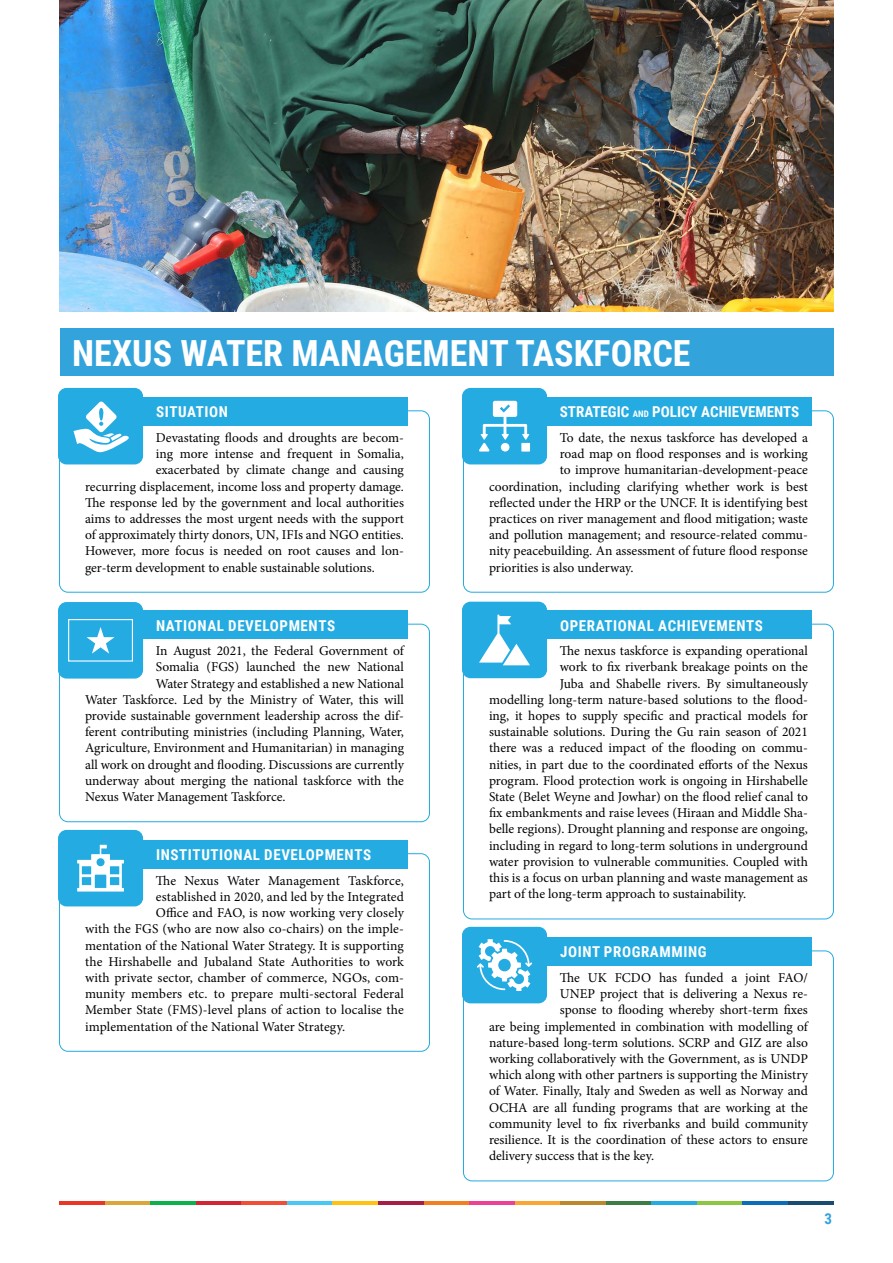
<style>
.page{position:relative;width:893px;height:1263px;background:#fff}
.page>*{position:absolute;margin:0;border:0;box-sizing:border-box;transform-origin:0 0}
.t1{font:700 36px "Roboto Condensed";color:#fff}
.t2{font:700 15px "Roboto Condensed";letter-spacing:.04em;color:#fff}
.t3{font:700 15px "Roboto Condensed";color:#fff}
.t4{font:700 15px "Roboto Condensed";color:#33a3dc}
.t5{font:13.5px "Minion Pro";color:#000}
.s1{font-size:9px}
</style>
<div class="page">
<hr style="left:60px;top:1201px;width:45px;height:4px;background:#eb3526">
<hr style="left:105px;top:1201px;width:46px;height:4px;background:#dba73c">
<hr style="left:151px;top:1201px;width:45px;height:4px;background:#0db14b">
<hr style="left:196px;top:1201px;width:46px;height:4px;background:#d12434">
<hr style="left:242px;top:1201px;width:45px;height:4px;background:#f04e39">
<hr style="left:287px;top:1201px;width:46px;height:4px;background:#49c8f5">
<hr style="left:333px;top:1201px;width:45px;height:4px;background:#ffc212">
<hr style="left:378px;top:1201px;width:46px;height:4px;background:#a71d45">
<hr style="left:424px;top:1201px;width:45px;height:4px;background:#f28021">
<hr style="left:469px;top:1201px;width:46px;height:4px;background:#ee4194">
<hr style="left:515px;top:1201px;width:45px;height:4px;background:#faa634">
<hr style="left:560px;top:1201px;width:46px;height:4px;background:#bb892c">
<hr style="left:606px;top:1201px;width:45px;height:4px;background:#3b7d46">
<hr style="left:651px;top:1201px;width:46px;height:4px;background:#24abe2">
<hr style="left:697px;top:1201px;width:45px;height:4px;background:#8dc640">
<hr style="left:742px;top:1201px;width:46px;height:4px;background:#0b6db7">
<hr style="left:788px;top:1201px;width:45px;height:4px;background:#194c6f">
<img style="left:60px;top:0;width:773px;height:312px">
<div style="left:60px;top:329px;width:773px;height:47px;background:#33a3dc"></div>
<div style="left:60px;top:397px;width:348px;height:28px;background:#24abe2"></div>
<svg style="left:59px;top:410px;width:371px;height:183px"></svg>
<div style="left:60px;top:610px;width:348px;height:29px;background:#24abe2"></div>
<svg style="left:59px;top:623px;width:371px;height:199px"></svg>
<div style="left:60px;top:840px;width:348px;height:28px;background:#24abe2"></div>
<svg style="left:59px;top:853px;width:371px;height:199px"></svg>
<div style="left:463px;top:397px;width:349px;height:28px;background:#24abe2"></div>
<svg style="left:463px;top:410px;width:371px;height:183px"></svg>
<div style="left:463px;top:610px;width:349px;height:29px;background:#24abe2"></div>
<svg style="left:463px;top:623px;width:371px;height:297px"></svg>
<div style="left:463px;top:937px;width:349px;height:28px;background:#24abe2"></div>
<svg style="left:463px;top:950px;width:371px;height:232px"></svg>
<div style="left:58px;top:388px;width:85px;height:76px;background:#24abe2;border-radius:9px"></div>
<svg style="left:74px;top:401px;width:55px;height:52px"></svg>
<div style="left:58px;top:602px;width:85px;height:77px;background:#24abe2;border-radius:9px"></div>
<div style="left:58px;top:830px;width:85px;height:76px;background:#24abe2;border-radius:9px"></div>
<div style="left:462px;top:388px;width:85px;height:76px;background:#24abe2;border-radius:9px"></div>
<div style="left:462px;top:602px;width:85px;height:76px;background:#24abe2;border-radius:9px"></div>
<div style="left:462px;top:927px;width:85px;height:76px;background:#24abe2;border-radius:9px"></div>
<div style="left:68px;top:619px;width:65px;height:42px;border:1px solid #fff"></div>
<svg style="left:87px;top:627px;width:28px;height:27px"></svg>
<svg style="left:77px;top:845px;width:47px;height:46px"></svg>
<svg style="left:521px;top:443px;width:9px;height:9px"></svg>
<svg style="left:479px;top:401px;width:50px;height:50px"></svg>
<svg style="left:477px;top:939px;width:55px;height:52px"></svg>
<svg style="left:479px;top:614px;width:51px;height:51px"></svg>
<h1 class="t1" style="left:72px;top:328px;width:620px">NEXUS WATER MANAGEMENT TASKFORCE</h1>
<p class="t2" style="left:156px;top:401px;width:74px">SITUATION</p>
<p class="t5" style="left:156px;top:428px;width:250px">Devastating floods and droughts are becom-</p>
<p class="t5" style="left:156px;top:445px;width:250px">ing more intense and frequent in Somalia,</p>
<p class="t5" style="left:156px;top:461px;width:250px">exacerbated by climate change and causing</p>
<p class="t5" style="left:85px;top:477px;width:320px">recurring displacement, income loss and property damage.</p>
<p class="t5" style="left:85px;top:493px;width:320px">The response led by the government and local authorities</p>
<p class="t5" style="left:85px;top:509px;width:320px">aims to addresses the most urgent needs with the support</p>
<p class="t5" style="left:85px;top:526px;width:320px">of approximately thirty donors, UN, IFIs and NGO entities.</p>
<p class="t5" style="left:85px;top:542px;width:320px">However, more focus is needed on root causes and lon-</p>
<p class="t5" style="left:85px;top:558px;width:291px">ger-term development to enable sustainable solutions.</p>
<p class="t3" style="left:560px;top:401px;width:241px">STRATEGIC <span class="s1">AND</span> POLICY ACHIEVEMENTS</p>
<p class="t5" style="left:560px;top:428px;width:250px">To date, the nexus taskforce has developed a</p>
<p class="t5" style="left:560px;top:445px;width:250px">road map on flood responses and is working</p>
<p class="t5" style="left:560px;top:461px;width:250px">to improve humanitarian-development-peace</p>
<p class="t5" style="left:489px;top:477px;width:320px">coordination, including clarifying whether work is best</p>
<p class="t5" style="left:489px;top:493px;width:320px">reflected under the HRP or the UNCF. It is identifying best</p>
<p class="t5" style="left:489px;top:509px;width:320px">practices on river management and flood mitigation; waste</p>
<p class="t5" style="left:489px;top:526px;width:320px">and pollution management; and resource-related commu-</p>
<p class="t5" style="left:489px;top:542px;width:320px">nity peacebuilding. An assessment of future flood response</p>
<p class="t5" style="left:489px;top:558px;width:146px">priorities is also underway.</p>
<p class="t2" style="left:156px;top:615px;width:181px">NATIONAL DEVELOPMENTS</p>
<p class="t5" style="left:156px;top:642px;width:250px">In August 2021, the Federal Government of</p>
<p class="t5" style="left:156px;top:658px;width:250px">Somalia (FGS) launched the new National</p>
<p class="t5" style="left:156px;top:674px;width:250px">Water Strategy and established a new National</p>
<p class="t5" style="left:85px;top:690px;width:320px">Water Taskforce. Led by the Ministry of Water, this will</p>
<p class="t5" style="left:85px;top:707px;width:320px">provide sustainable government leadership across the dif-</p>
<p class="t5" style="left:85px;top:723px;width:320px">ferent contributing ministries (including Planning, Water,</p>
<p class="t5" style="left:85px;top:739px;width:320px">Agriculture, Environment and Humanitarian) in managing</p>
<p class="t5" style="left:85px;top:755px;width:320px">all work on drought and flooding. Discussions are currently</p>
<p class="t5" style="left:85px;top:771px;width:320px">underway about merging the national taskforce with the</p>
<p class="t5" style="left:85px;top:788px;width:202px">Nexus Water Management Taskforce.</p>
<p class="t2" style="left:156px;top:844px;width:217px">INSTITUTIONAL DEVELOPMENTS</p>
<p class="t5" style="left:156px;top:871px;width:250px">The Nexus Water Management Taskforce,</p>
<p class="t5" style="left:156px;top:888px;width:250px">established in 2020, and led by the Integrated</p>
<p class="t5" style="left:156px;top:904px;width:250px">Office and FAO, is now working very closely</p>
<p class="t5" style="left:85px;top:920px;width:320px">with the FGS (who are now also co-chairs) on the imple-</p>
<p class="t5" style="left:85px;top:936px;width:320px">mentation of the National Water Strategy. It is supporting</p>
<p class="t5" style="left:85px;top:952px;width:320px">the Hirshabelle and Jubaland State Authorities to work</p>
<p class="t5" style="left:85px;top:969px;width:320px">with private sector, chamber of commerce, NGOs, com-</p>
<p class="t5" style="left:85px;top:985px;width:320px">munity members etc. to prepare multi-sectoral Federal</p>
<p class="t5" style="left:85px;top:1001px;width:320px">Member State (FMS)-level plans of action to localise the</p>
<p class="t5" style="left:85px;top:1017px;width:262px">implementation of the National Water Strategy.</p>
<p class="t2" style="left:560px;top:615px;width:204px">OPERATIONAL ACHIEVEMENTS</p>
<p class="t5" style="left:560px;top:642px;width:250px">The nexus taskforce is expanding operational</p>
<p class="t5" style="left:560px;top:658px;width:250px">work to fix riverbank breakage points on the</p>
<p class="t5" style="left:560px;top:674px;width:250px">Juba and Shabelle rivers. By simultaneously</p>
<p class="t5" style="left:489px;top:690px;width:320px">modelling long-term nature-based solutions to the flood-</p>
<p class="t5" style="left:489px;top:707px;width:320px">ing, it hopes to supply specific and practical models for</p>
<p class="t5" style="left:489px;top:723px;width:320px">sustainable solutions. During the Gu rain season of 2021</p>
<p class="t5" style="left:489px;top:739px;width:320px">there was a reduced impact of the flooding on commu-</p>
<p class="t5" style="left:489px;top:755px;width:320px">nities, in part due to the coordinated efforts of the Nexus</p>
<p class="t5" style="left:489px;top:771px;width:320px">program. Flood protection work is ongoing in Hirshabelle</p>
<p class="t5" style="left:489px;top:788px;width:320px">State (Belet Weyne and Jowhar) on the flood relief canal to</p>
<p class="t5" style="left:489px;top:804px;width:320px">fix embankments and raise levees (Hiraan and Middle Sha-</p>
<p class="t5" style="left:489px;top:820px;width:320px">belle regions). Drought planning and response are ongoing,</p>
<p class="t5" style="left:489px;top:836px;width:320px">including in regard to long-term solutions in underground</p>
<p class="t5" style="left:489px;top:852px;width:320px">water provision to vulnerable communities. Coupled with</p>
<p class="t5" style="left:489px;top:869px;width:320px">this is a focus on urban planning and waste management as</p>
<p class="t5" style="left:489px;top:885px;width:259px">part of the long-term approach to sustainability.</p>
<p class="t2" style="left:560px;top:941px;width:148px">JOINT PROGRAMMING</p>
<p class="t5" style="left:560px;top:969px;width:250px">The UK FCDO has funded a joint FAO/</p>
<p class="t5" style="left:560px;top:985px;width:250px">UNEP project that is delivering a Nexus re-</p>
<p class="t5" style="left:560px;top:1001px;width:250px">sponse to flooding whereby short-term fixes</p>
<p class="t5" style="left:489px;top:1017px;width:320px">are being implemented in combination with modelling of</p>
<p class="t5" style="left:489px;top:1033px;width:320px">nature-based long-term solutions. SCRP and GIZ are also</p>
<p class="t5" style="left:489px;top:1050px;width:320px">working collaboratively with the Government, as is UNDP</p>
<p class="t5" style="left:489px;top:1066px;width:320px">which along with other partners is supporting the Ministry</p>
<p class="t5" style="left:489px;top:1082px;width:320px">of Water. Finally, Italy and Sweden as well as Norway and</p>
<p class="t5" style="left:489px;top:1098px;width:320px">OCHA are all funding programs that are working at the</p>
<p class="t5" style="left:489px;top:1114px;width:320px">community level to fix riverbanks and build community</p>
<p class="t5" style="left:489px;top:1131px;width:320px">resilience. It is the coordination of these actors to ensure</p>
<p class="t5" style="left:489px;top:1147px;width:167px">delivery success that is the key.</p>
<p class="t4" style="left:824px;top:1208px;width:9px">3</p>
</div>
